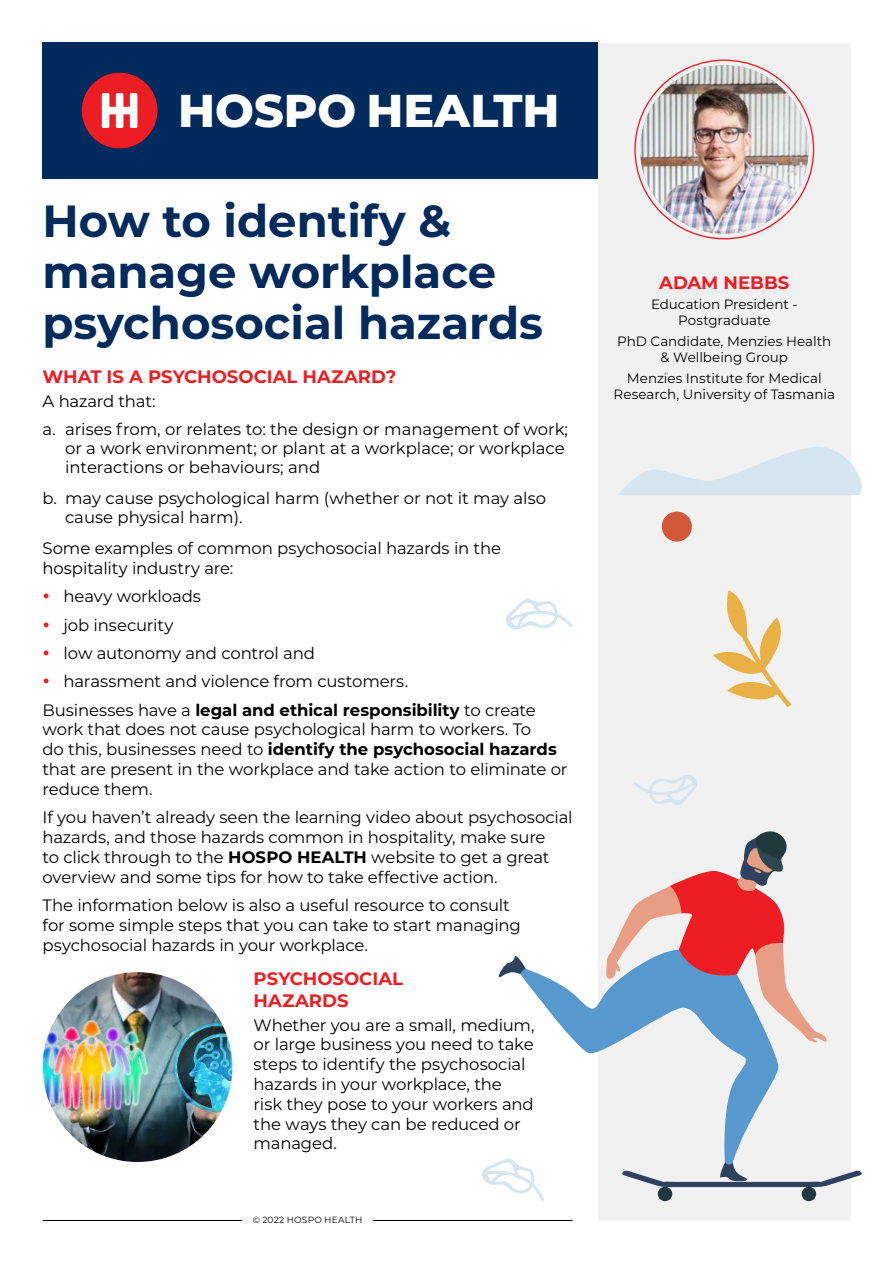
<style>
.page{position:relative;width:893px;height:1263px;background:#fff}
.page>*{position:absolute;margin:0;border:0;box-sizing:border-box;transform-origin:0 0}
.t1{font:800 45.9px "Montserrat";color:#fff}
.t2{font:700 45px/51px "Montserrat";color:#002b5c}
.t3{font:700 18px/21.6px "Montserrat";color:#ed1d24}
.t4{font:16.5px/19.8px "Montserrat";letter-spacing:-.01em;color:#000}
.t5{font:700 16.5px "Montserrat";color:#000}
.t6{font:13.5px/16.2px "Montserrat";color:#000;text-align:center}
.t7{font:9px "Montserrat";letter-spacing:.02em;color:#000}
.s1{font-weight:400}
.s2{font-weight:700}
</style>
<div class="page">
<div style="left:43px;top:43px;width:555px;height:136px;background:#002b5c"></div>
<div style="left:82px;top:73px;width:75px;height:75px;background:#ed1d24;border-radius:50%"></div>
<div style="left:130px;top:93px;width:7px;height:35px;background:#fff;border-radius:2px"></div>
<div style="left:102px;top:107px;width:35px;height:7px;background:#fff;border-radius:2px"></div>
<div style="left:102px;top:93px;width:7px;height:35px;background:#fff;border-radius:2px"></div>
<div style="left:116px;top:93px;width:7px;height:35px;background:#fff;border-radius:2px"></div>
<hr style="left:43px;top:1220px;width:530px;height:1px;background:#000">
<div style="left:242px;top:1214px;width:131px;height:9px;background:#fff"></div>
<div style="left:598px;top:43px;width:252px;height:1177px;background:#f1f1f2"></div>
<img style="left:640px;top:65px;width:168px;height:169px;border-radius:84px">
<svg style="left:634px;top:775px;width:64px;height:30px"></svg>
<svg style="left:482px;top:1159px;width:62px;height:42px"></svg>
<svg style="left:505px;top:598px;width:68px;height:31px"></svg>
<svg style="left:713px;top:590px;width:79px;height:117px"></svg>
<img style="left:43px;top:972px;width:189px;height:190px;border-radius:95px">
<svg style="left:498px;top:955px;width:22px;height:23px"></svg>
<svg style="left:622px;top:1157px;width:240px;height:30px"></svg>
<div style="left:802px;top:1187px;width:14px;height:14px;background:#21383d;border-radius:50%"></div>
<div style="left:658px;top:1187px;width:14px;height:14px;background:#21383d;border-radius:50%"></div>
<svg style="left:612px;top:831px;width:214px;height:212px"></svg>
<svg style="left:520px;top:950px;width:260px;height:218px"></svg>
<div style="left:662px;top:512px;width:30px;height:30px;background:#cf5938;border-radius:50%"></div>
<svg style="left:618px;top:446px;width:244px;height:49px"></svg>
<h1 class="t1" style="left:178px;top:77px;width:383px">HOSPO HEALTH</h1>
<h2 class="t2" style="left:43px;top:193px;width:502px">How to identify &amp; manage workplace psychosocial hazards</h2>
<p class="t3" style="left:43px;top:365px;width:355px">WHAT IS A PSYCHOSOCIAL HAZARD?</p>
<p class="t4" style="left:43px;top:387px;width:527px;line-height:27.5px">A hazard that:<br>a. arises from, or relates to: the design or management of work;</p>
<p class="t4" style="left:65px;top:438px;width:501px;line-height:18.9px">or a work environment; or plant at a workplace; or workplace interactions or behaviours; and</p>
<p class="t4" style="left:65px;top:488px;width:483px;line-height:18.9px;text-indent:-23px">b. may cause psychological harm (whether or not it may also cause physical harm).</p>
<p class="t4" style="left:43px;top:538px;width:460px">Some examples of common psychosocial hazards in the hospitality industry are:</p>
<p class="t4" style="left:64px;top:586px;width:139px">heavy workloads</p>
<p class="t4" style="left:64px;top:614px;width:111px">job insecurity</p>
<p class="t4" style="left:64px;top:643px;width:253px">low autonomy and control and</p>
<p class="t4" style="left:64px;top:671px;width:346px">harassment and violence from customers.</p>
<p class="t5" style="left:43px;top:698px;width:495px"><span class="s1">Businesses have a</span> legal and ethical responsibility <span class="s1">to create</span></p>
<p class="t4" style="left:43px;top:719px;width:527px">work that does not cause psychological harm to workers. To<br>do this, businesses need to <span class="s2">identify the psychosocial hazards </span>that are present in the workplace and take action to eliminate or reduce them.</p>
<p class="t4" style="left:43px;top:807px;width:532px">If you haven’t already seen the learning video about psychosocial hazards, and those hazards common in hospitality, make sure<br>to click through to the <span class="s2">HOSPO HEALTH</span> website to get a great overview and some tips for how to take effective action.</p>
<p class="t4" style="left:43px;top:894px;width:480px">The information below is also a useful resource to consult for some simple steps that you can take to start managing psychosocial hazards in your workplace.</p>
<p class="t3" style="left:254px;top:967px;width:151px">PSYCHOSOCIAL<br>HAZARDS</p>
<p class="t4" style="left:254px;top:1014px;width:283px">Whether you are a small, medium, or large business you need to take steps to identify the psychosocial hazards in your workplace, the<br>risk they pose to your workers and the ways they can be reduced or managed.</p>
<p class="t7" style="left:253px;top:1214px;width:111px">© 2022 HOSPO HEALTH</p>
<p class="t3" style="left:659px;top:271px;width:132px">ADAM NEBBS</p>
<p class="t6" style="left:651px;top:296px;width:148px">Education President -<br>Postgraduate</p>
<p class="t6" style="left:617px;top:332px;width:216px">PhD Candidate, Menzies Health &amp; Wellbeing Group</p>
<p class="t6" style="left:613px;top:369px;width:223px">Menzies Institute for Medical<br>Research, University of Tasmania</p>
</div>
